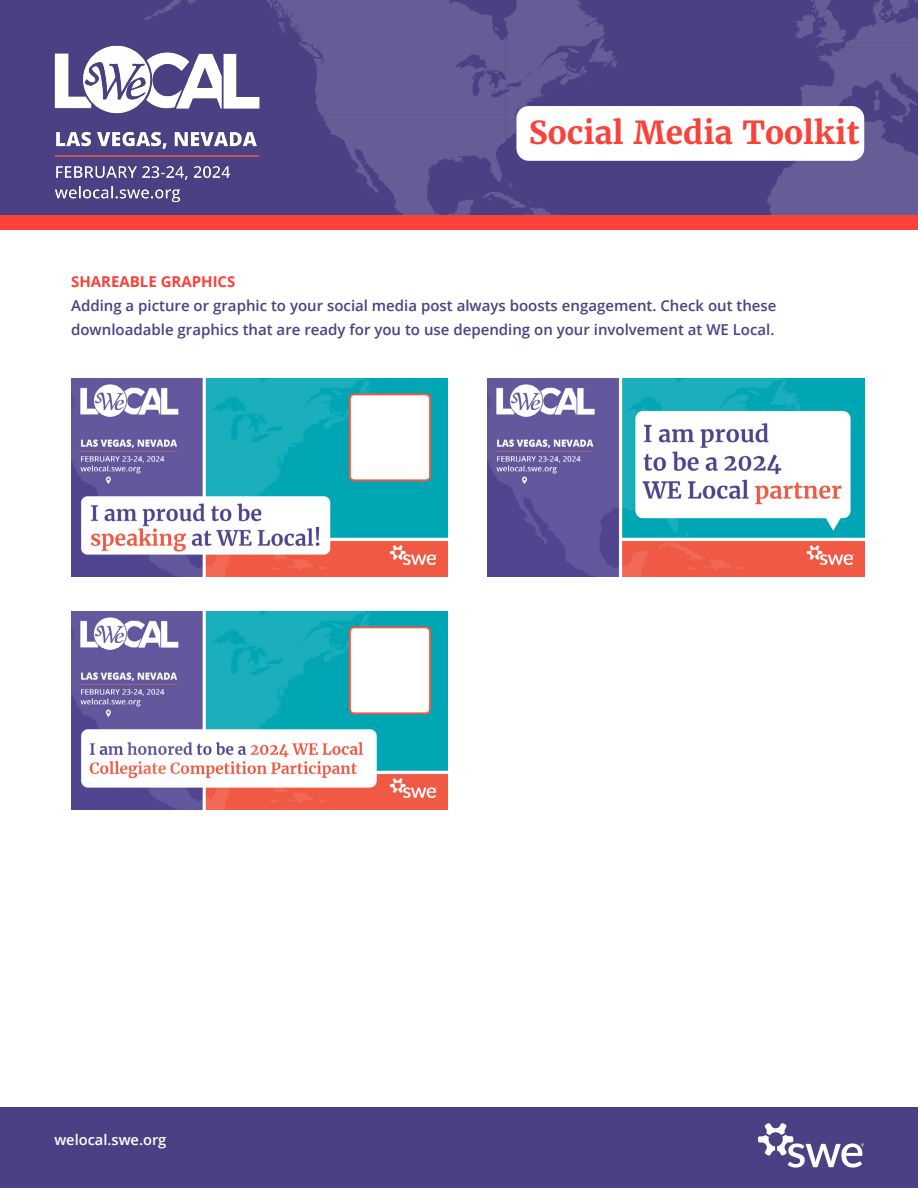
<style>
.page{position:relative;width:918px;height:1188px;background:#fff}
.page>*{position:absolute;margin:0;border:0;box-sizing:border-box;transform-origin:0 0}
.t1{font:700 31.65px "Merriweather";color:#f9423a}
.t2{font:600 15px/24px "Open Sans";color:#4c4084}
.t3{font:700 15px "Open Sans";color:#f9423a}
.t4{font:600 14.7px "Open Sans";color:#fff}
</style>
<div class="page">
<div style="left:0;top:0;width:918px;height:222px;background:#4c4084"></div>
<svg style="left:581px;top:10px;width:23px;height:220px"></svg>
<svg style="left:139px;top:0;width:442px;height:230px"></svg>
<svg style="left:366px;top:178px;width:11px;height:9px"></svg>
<svg style="left:567px;top:35px;width:50px;height:40px"></svg>
<svg style="left:481px;top:182px;width:83px;height:33px"></svg>
<svg style="left:526px;top:99px;width:10px;height:7px"></svg>
<svg style="left:463px;top:156px;width:5px;height:4px"></svg>
<svg style="left:429px;top:166px;width:4px;height:11px"></svg>
<div style="left:318px;top:0;width:187px;height:120px;background:#665c96"></div>
<svg style="left:145px;top:16px;width:7px;height:4px"></svg>
<svg style="left:276px;top:5px;width:13px;height:23px"></svg>
<svg style="left:332px;top:137px;width:9px;height:6px"></svg>
<svg style="left:765px;top:0;width:153px;height:230px"></svg>
<svg style="left:188px;top:0;width:10px;height:5px"></svg>
<img style="left:264px;top:0;width:15px;height:15px">
<img style="left:860px;top:0;width:58px;height:18px">
<img style="left:281px;top:22px;width:39px;height:36px">
<img style="left:460px;top:60px;width:107px;height:21px">
<div style="left:0;top:215px;width:918px;height:14px;background:#f9423a"></div>
<div style="left:0;top:1107px;width:918px;height:81px;background:#4c4084"></div>
<svg style="left:758px;top:1123px;width:106px;height:45px"></svg>
<img style="left:54px;top:33px;width:220px;height:178px">
<div style="left:516px;top:106px;width:348px;height:55px;background:#fff;border-radius:12px"></div>
<img style="left:71px;top:378px;width:377px;height:198px">
<img style="left:488px;top:378px;width:376px;height:198px">
<img style="left:71px;top:612px;width:377px;height:198px">
<h1 class="t1" style="left:529px;top:113px;width:332px">Social Media Toolkit</h1>
<p class="t3" style="left:71px;top:271px;width:166px">SHAREABLE GRAPHICS</p>
<p class="t2" style="left:71px;top:293px;width:707px">Adding a picture or graphic to your social media post always boosts engagement. Check out these downloadable graphics that are ready for you to use depending on your involvement at WE Local.</p>
<p class="t4" style="left:54px;top:1130px;width:114px">welocal.swe.org</p>
</div>
